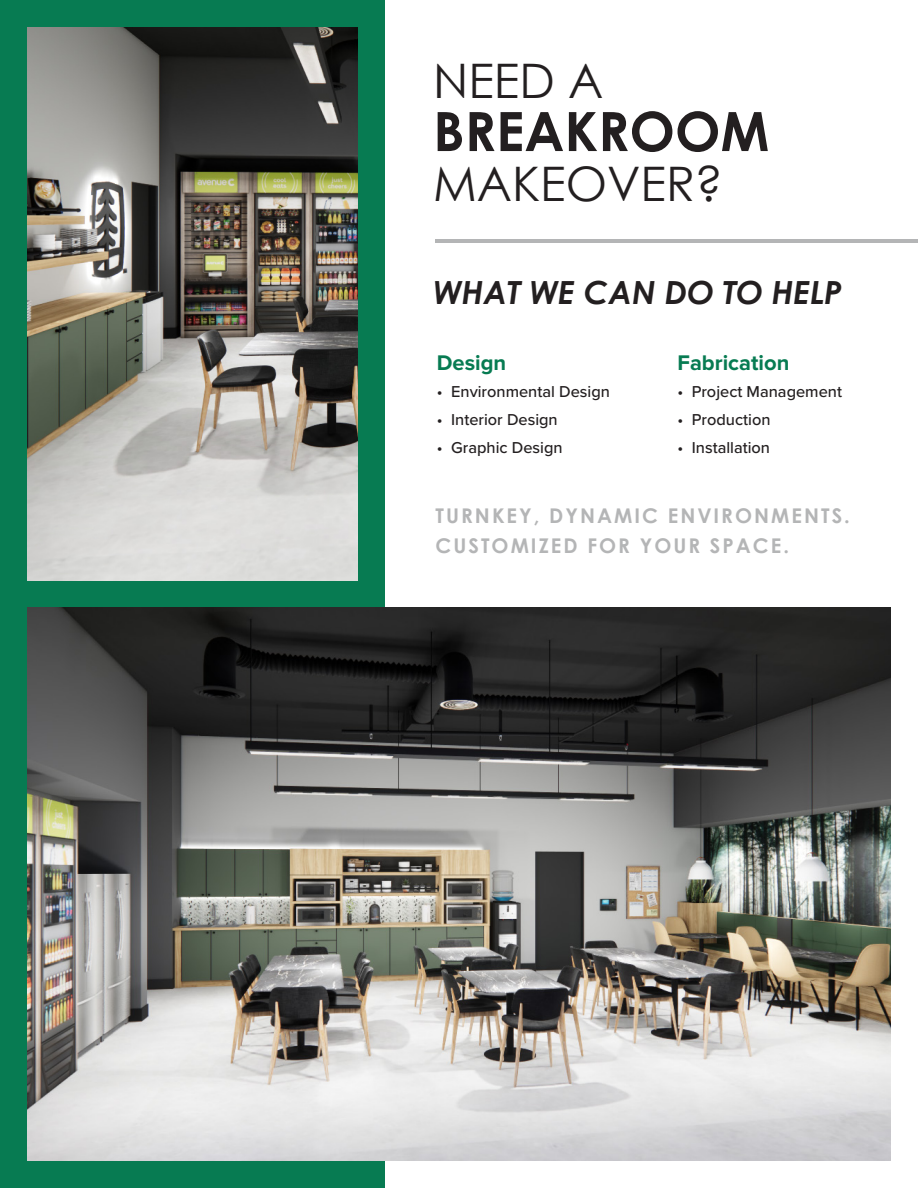
<style>
.page{position:relative;width:918px;height:1188px;background:#fff}
.page>*{position:absolute;margin:0;border:0;box-sizing:border-box;transform-origin:0 0}
.t1{font:700 54.15px "Century Gothic";color:#231f20}
.t2{font:47.55px "Century Gothic";color:#231f20}
.t3{font:italic 700 31.95px "Century Gothic";color:#231f20}
.t4{font:700 21.9px "Proxima Nova";color:#077b52}
.t5{font:700 20.25px "Century Gothic";letter-spacing:.1em;color:#b4b5b6}
.t6{font:500 16.35px "Proxima Nova";color:#231f20}
</style>
<div class="page">
<div style="left:0;top:0;width:384px;height:1188px;background:#077b52"></div>
<img style="left:27px;top:27px;width:330px;height:553px">
<img style="left:27px;top:608px;width:864px;height:553px">
<hr style="left:436px;top:239px;width:482px;height:3px;background:#b4b5b6">
<p class="t2" style="left:433px;top:48px;width:172px">NEED A</p>
<p class="t1" style="left:433px;top:90px;width:338px">BREAKROOM</p>
<p class="t2" style="left:433px;top:150px;width:291px">MAKEOVER?</p>
<p class="t3" style="left:433px;top:268px;width:410px">WHAT WE CAN DO TO HELP</p>
<p class="t4" style="left:437px;top:350px;width:71px">Design</p>
<p class="t6" style="left:437px;top:380px;width:175px">• Environmental Design</p>
<p class="t6" style="left:437px;top:408px;width:122px">• Interior Design</p>
<p class="t6" style="left:437px;top:435px;width:127px">• Graphic Design</p>
<p class="t4" style="left:678px;top:350px;width:113px">Fabrication</p>
<p class="t6" style="left:678px;top:380px;width:166px">• Project Management</p>
<p class="t6" style="left:678px;top:408px;width:95px">• Production</p>
<p class="t6" style="left:678px;top:435px;width:94px">• Installation</p>
<p class="t5" style="left:436px;top:500px;width:416px">TURNKEY, DYNAMIC ENVIRONMENTS.</p>
<p class="t5" style="left:436px;top:530px;width:355px">CUSTOMIZED FOR YOUR SPACE.</p>
</div>
